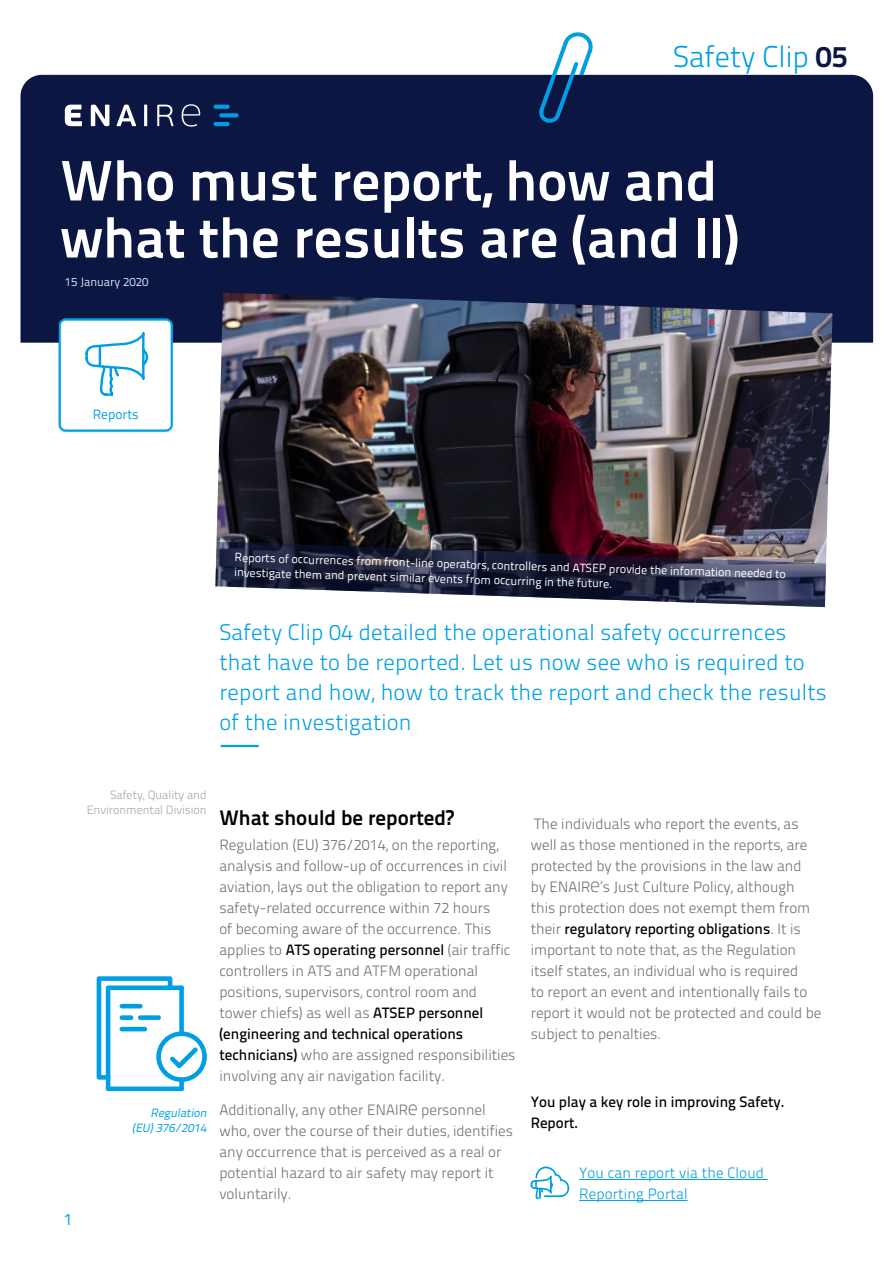
<style>
.page{position:relative;width:893px;height:1263px;background:#fff}
.page>*{position:absolute;margin:0;border:0;box-sizing:border-box;transform-origin:0 0}
.t1{font:700 57px/57px "ENAIRE Titillium";color:#fff}
.t2{font:300 30px "ENAIRE Titillium";color:#009fe3}
.t3{font:300 22.5px/30px "ENAIRE Titillium";letter-spacing:.01em;color:#009fe3}
.t4{font:700 21px "ENAIRE Titillium";color:#000}
.t5{font:16.5px "ENAIRE Titillium";color:#009fe3}
.t6{font:300 15px/21px "ENAIRE Titillium";color:#706f6f}
.t7{font:600 15px/21px "ENAIRE Titillium";color:#000}
.t8{font:300 15px/21px "ENAIRE Titillium";letter-spacing:.01em;color:#009fe3}
.t9{font:13.5px "ENAIRE Titillium";color:#009fe3}
.t10{font:12px/15.3px "ENAIRE Titillium";color:#fff}
.t11{font:300 12px/15px "ENAIRE Titillium";color:#a6a5a5;text-align:right}
.t12{font:italic 12px/15px "ENAIRE Titillium";color:#009fe3;text-align:right}
.t13{font:12px "ENAIRE Titillium";color:#d3e2f5}
.s1{font-weight:700;color:#0b1742}
.s2{font-weight:600;color:#000}
</style>
<div class="page">
<div style="left:21px;top:75px;width:852px;height:268px;background:#0b1742"></div>
<hr style="left:213px;top:122px;width:17px;height:4px;background:#009fe3;border-radius:2px">
<svg style="left:157px;top:105px;width:17px;height:21px"></svg>
<svg style="left:144px;top:105px;width:3px;height:21px"></svg>
<svg style="left:117px;top:105px;width:19px;height:21px"></svg>
<svg style="left:91px;top:105px;width:18px;height:21px"></svg>
<svg style="left:65px;top:105px;width:17px;height:21px"></svg>
<svg style="left:182px;top:104px;width:18px;height:23px"></svg>
<svg style="left:219px;top:113px;width:20px;height:4px"></svg>
<svg style="left:213px;top:105px;width:17px;height:4px"></svg>
<img style="left:215px;top:293px;width:617px;height:272px">
<hr style="left:222px;top:745px;width:36px;height:2px;background:#009fe3">
<svg style="left:538px;top:32px;width:56px;height:92px"></svg>
<img style="left:55px;top:313px;width:124px;height:120px">
<div style="left:64px;top:324px;width:99px;height:97px;background:#fff"></div>
<svg style="left:85px;top:332px;width:64px;height:64px"></svg>
<svg style="left:97px;top:976px;width:110px;height:115px"></svg>
<hr style="left:120px;top:1004px;width:23px;height:4px;background:#009fe3;border-radius:2px">
<div style="left:120px;top:1015px;width:13px;height:5px;background:#009fe3;border-radius:2px"></div>
<hr style="left:120px;top:1027px;width:27px;height:4px;background:#009fe3;border-radius:2px">
<div style="left:138px;top:1015px;width:23px;height:5px;background:#009fe3;border-radius:2px"></div>
<hr style="left:579px;top:1179px;width:189px;height:1px;background:#009fe3">
<hr style="left:579px;top:1200px;width:109px;height:1px;background:#009fe3">
<svg style="left:531px;top:1166px;width:38px;height:33px"></svg>
<svg style="left:215px;top:541px;width:611px;height:66px"></svg>
<h2 class="t2" style="left:673px;top:34px;width:176px">Safety Clip <span class="s1">05</span></h2>
<h1 class="t1" style="left:60px;top:149px;width:680px">Who must report, how and what the results are (and II)</h1>
<p class="t13" style="left:65px;top:273px;width:85px">15 January 2020</p>
<p class="t9" style="left:93px;top:404px;width:48px">Reports</p>
<p class="t10" style="left:235px;top:548px;width:553px;rotate:2deg">Reports of occurrences from front-line operators, controllers and ATSEP provide the information needed to investigate them and prevent similar events from occurring in the future.</p>
<h3 class="t3" style="left:219px;top:615px;width:609px">Safety Clip 04 detailed the operational safety occurrences that have to be reported. Let us now see who is required to report and how, how to track the report and check the results of the investigation</h3>
<p class="t5" style="left:64px;top:1207px;width:10px">1</p>
<p class="t11" style="left:87px;top:786px;width:121px">Safety, Quality and<br>Environmental Division</p>
<p class="t12" style="left:132px;top:1105px;width:79px">Regulation (EU)376/2014</p>
<h3 class="t4" style="left:219px;top:802px;width:236px">What should be reported?</h3>
<p class="t6" style="left:219px;top:834px;width:298px">Regulation (EU) 376/2014, on the reporting, analysis and follow-up of occurrences in civil aviation, lays out the obligation to report any safety-related occurrence within 72 hours<br>of becoming aware of the occurrence. This applies to <span class="s2">ATS operating personnel</span> (air traffic controllers in ATS and ATFM operational positions, supervisors, control room and tower chiefs) as well as <span class="s2">ATSEP personnel (engineering and technical operations technicians)</span> who are assigned responsibilities involving any air navigation facility.</p>
<p class="t6" style="left:219px;top:1099px;width:295px">Additionally, any other ENAIRE personnel who, over the course of their duties, identifies any occurrence that is perceived as a real or potential hazard to air safety may report it voluntarily.</p>
<p class="t6" style="left:531px;top:812px;width:292px">The individuals who report the events, as well as those mentioned in the reports, are protected by the provisions in the law and<br>by ENAIRE’s Just Culture Policy, although this protection does not exempt them from their <span class="s2">regulatory reporting obligations</span>. It is important to note that, as the Regulation itself states, an individual who is required<br>to report an event and intentionally fails to report it would not be protected and could be subject to penalties.</p>
<p class="t7" style="left:531px;top:1090px;width:255px">You play a key role in improving Safety.<br>Report.</p>
<p class="t8" style="left:579px;top:1161px;width:186px">You can report via the Cloud<br>Reporting Portal</p>
</div>
